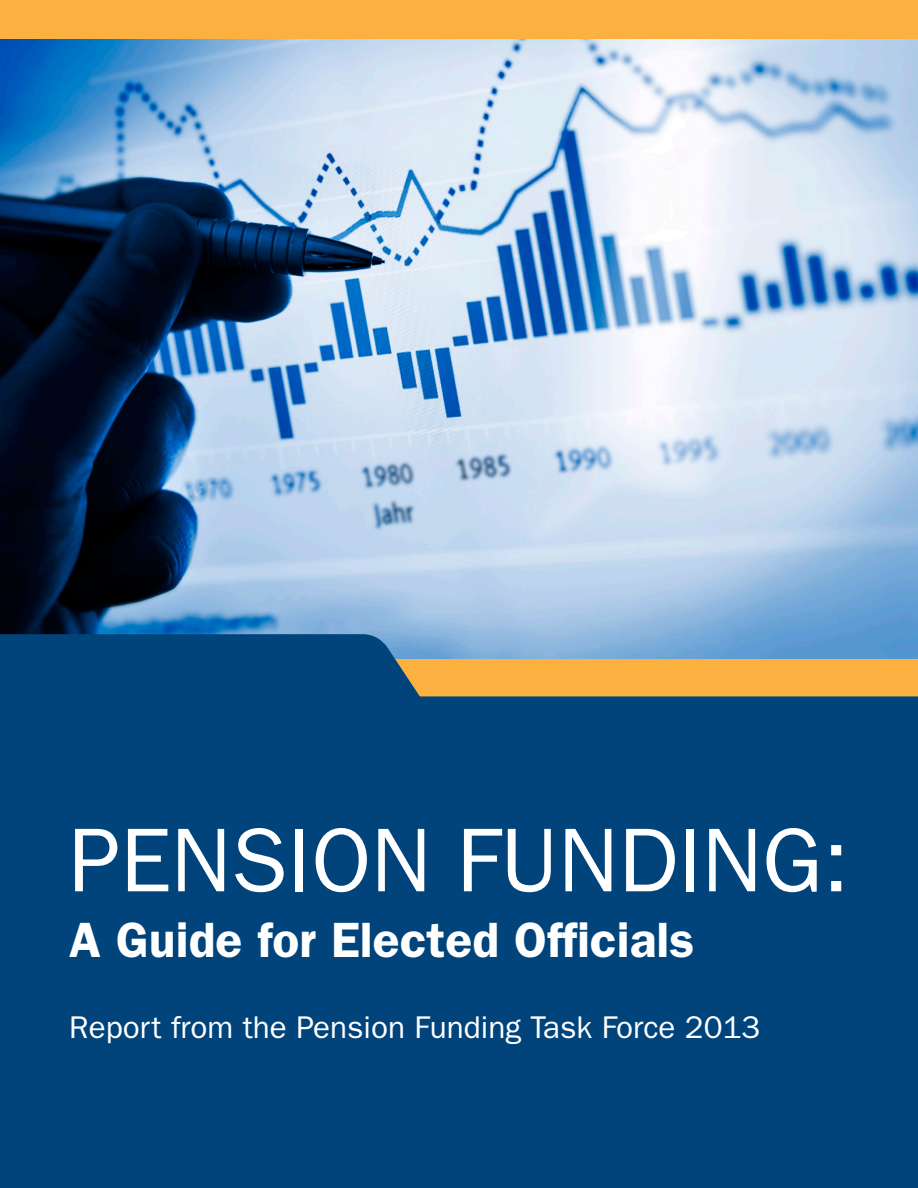
<style>
.page{position:relative;width:918px;height:1188px;background:#fff}
.page>*{position:absolute;margin:0;border:0;box-sizing:border-box;transform-origin:0 0}
.hd_runin{font:90.9px "ITC Franklin Gothic Std";color:#fff}
.hd_runin-2{font:600 49.8px "ITC Franklin Gothic Std";color:#fff}
.hd_runin-3{font:31.5px "ITC Franklin Gothic Std";color:#fff}
</style>
<div class="page">
<img style="left:0;top:38px;width:918px;height:596px">
<div style="left:0;top:634px;width:918px;height:554px;background:#00447b"></div>
<div style="left:0;top:0;width:918px;height:38px;background:#fbb03f"></div>
<p class="hd_runin" style="left:69px;top:808px;width:782px">PENSION FUNDING:</p>
<p class="hd_runin-2" style="left:69px;top:910px;width:627px">A Guide for Elected Officials</p>
<p class="hd_runin-3" style="left:69px;top:1009px;width:693px">Report from the Pension Funding Task Force 2013</p>
</div>
